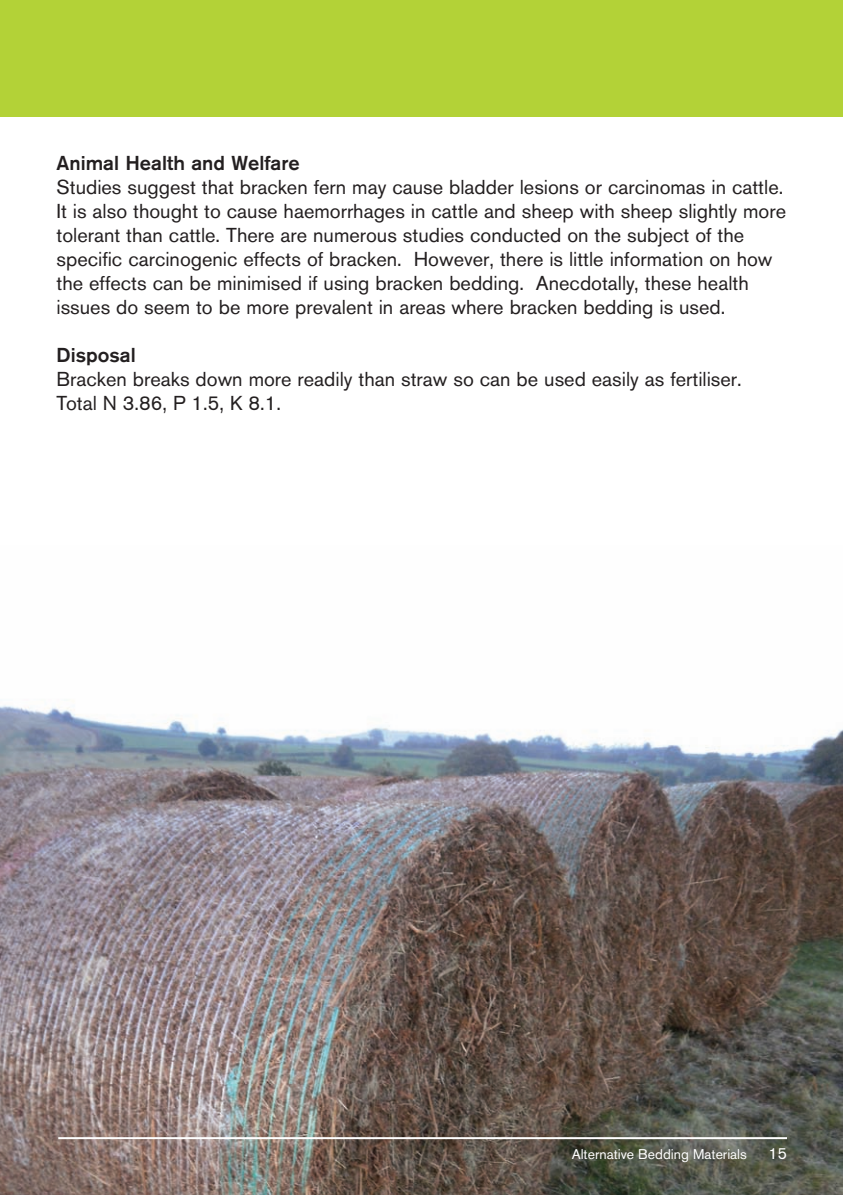
<style>
.page{position:relative;width:843px;height:1195px;background:#fff}
.page>*{position:absolute;margin:0;border:0;box-sizing:border-box;transform-origin:0 0}
.t1{font:20px/24px "Akzidenz Grotesk BQ";color:#231f20}
.t2{font:500 20px "Akzidenz Grotesk BQ";color:#231f20}
.t3{font:16px "Akzidenz Grotesk BQ";color:#fff}
.t4{font:14px "Akzidenz Grotesk BQ";color:#fff}
</style>
<div class="page">
<img style="left:0;top:705px;width:843px;height:489px">
<hr style="left:58px;top:1136px;width:729px;height:2px;background:#fff">
<div style="left:1px;top:0;width:842px;height:117px;background:#b3d237"></div>
<p class="t2" style="left:57px;top:155px;width:245px">Animal Health and Welfare</p>
<p class="t1" style="left:57px;top:177px;width:731px">Studies suggest that bracken fern may cause bladder lesions or carcinomas in cattle.<br>It is also thought to cause haemorrhages in cattle and sheep with sheep slightly more tolerant than cattle. There are numerous studies conducted on the subject of the specific carcinogenic effects of bracken. However, there is little information on how the effects can be minimised if using bracken bedding. Anecdotally, these health issues do seem to be more prevalent in areas where bracken bedding is used.</p>
<p class="t2" style="left:57px;top:347px;width:81px">Disposal</p>
<p class="t1" style="left:57px;top:369px;width:687px">Bracken breaks down more readily than straw so can be used easily as fertiliser.<br>Total N 3.86, P 1.5, K 8.1.</p>
<p class="t4" style="left:572px;top:1149px;width:177px">Alternative Bedding Materials</p>
<p class="t3" style="left:768px;top:1147px;width:20px">15</p>
</div>
